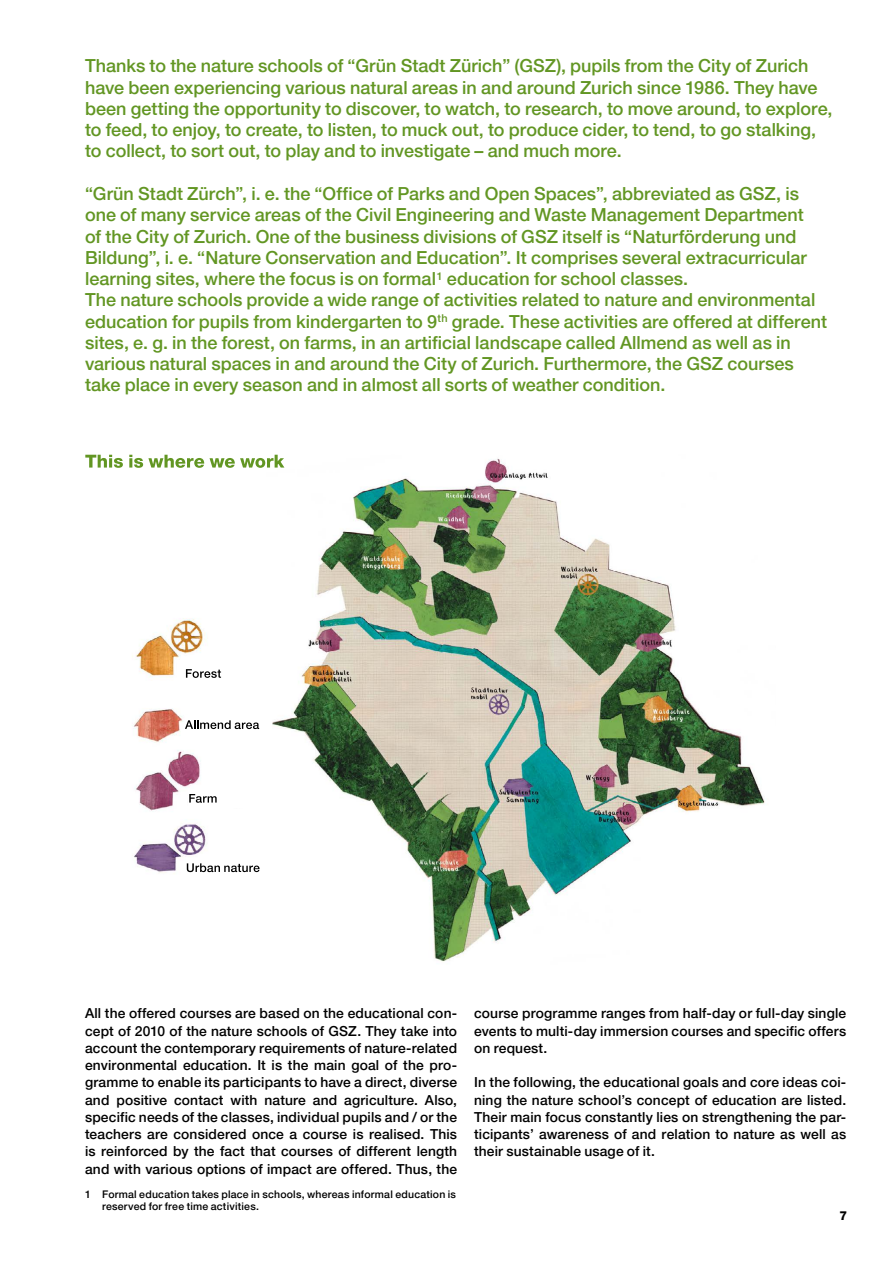
<style>
.page{position:relative;width:893px;height:1263px;background:#fff}
.page>*{position:absolute;margin:0;border:0;box-sizing:border-box;transform-origin:0 0}
.t1{font:500 18px/21.3px "Helvetica Neue LT Pro";color:#629623}
.t2{font:500 13.8px/17.2px "Helvetica Neue LT Pro";letter-spacing:.01em;color:#000;text-align:justify}
.t3{font:800 12.3px "Helvetica Neue LT Pro";color:#000}
.t4{font:500 10.5px/12px "Helvetica Neue LT Pro";letter-spacing:.02em;color:#000}
</style>
<div class="page">
<img style="left:129px;top:454px;width:636px;height:508px">
<svg style="left:85px;top:455px;width:199px;height:13px"></svg>
<div style="left:185px;top:664px;width:55px;height:19px;background:#fff"></div>
<svg style="left:186px;top:669px;width:35px;height:9px"></svg>
<div style="left:185px;top:715px;width:86px;height:19px;background:#fff"></div>
<svg style="left:185px;top:720px;width:74px;height:9px"></svg>
<div style="left:188px;top:789px;width:92px;height:19px;background:#fff"></div>
<svg style="left:189px;top:794px;width:28px;height:9px"></svg>
<div style="left:186px;top:858px;width:92px;height:19px;background:#fff"></div>
<svg style="left:187px;top:863px;width:73px;height:9px"></svg>
<p class="t1" style="left:85px;top:55px;width:749px">Thanks to the nature schools of “Grün Stadt Zürich” (GSZ), pupils from the City of Zurich have been experiencing various natural areas in and around Zurich since 1986. They have been getting the opportunity to discover, to watch, to research, to move around, to explore, to feed, to enjoy, to create, to listen, to muck out, to produce cider, to tend, to go stalking, to collect, to sort out, to play and to investigate – and much more.</p>
<p class="t1" style="left:85px;top:183px;width:723px">“Grün Stadt Zürch”, i. e. the “Office of Parks and Open Spaces”, abbreviated as GSZ, is one of many service areas of the Civil Engineering and Waste Management Department of the City of Zurich. One of the business divisions of GSZ itself is “Naturförderung und Bildung”, i. e. “Nature Conservation and Education”. It comprises several extracurricular learning sites, where the focus is on formal<sup>1</sup> education for school classes.</p>
<p class="t1" style="left:85px;top:289px;width:743px">The nature schools provide a wide range of activities related to nature and environmental education for pupils from kindergarten to 9<sup>th</sup> grade. These activities are offered at different sites, e. g. in the forest, on farms, in an artificial landscape called Allmend as well as in various natural spaces in and around the City of Zurich. Furthermore, the GSZ courses take place in every season and in almost all sorts of weather condition.</p>
<p class="t2" style="left:85px;top:1004px;width:374px">All the offered courses are based on the educational con&shy;cept of 2010 of the nature schools of GSZ. They take into account the contemporary requirements of nature-related environmental education. It is the main goal of the pro&shy;gramme to enable its participants to have a direct, diverse and positive contact with nature and agriculture. Also, specific needs of the classes, individual pupils and / or the teachers are considered once a course is realised. This is reinforced by the fact that courses of different length and with various options of impact are offered. Thus, the</p>
<p class="t2" style="left:474px;top:1004px;width:374px">course programme ranges from half-day or full-day single events to multi-day immersion courses and specific offers on request.</p>
<p class="t2" style="left:474px;top:1073px;width:374px">In the following, the educational goals and core ideas coi&shy;ning the nature school’s concept of education are listed.<br>Their main focus constantly lies on strengthening the par&shy;ticipants’ awareness of and relation to nature as well as their sustainable usage of it.</p>
<p class="t4" style="left:102px;top:1188px;width:356px;text-indent:-17px">1 Formal education takes place in schools, whereas informal education is reserved for free time activities.</p>
<p class="t3" style="left:839px;top:1209px;width:9px">7</p>
</div>
